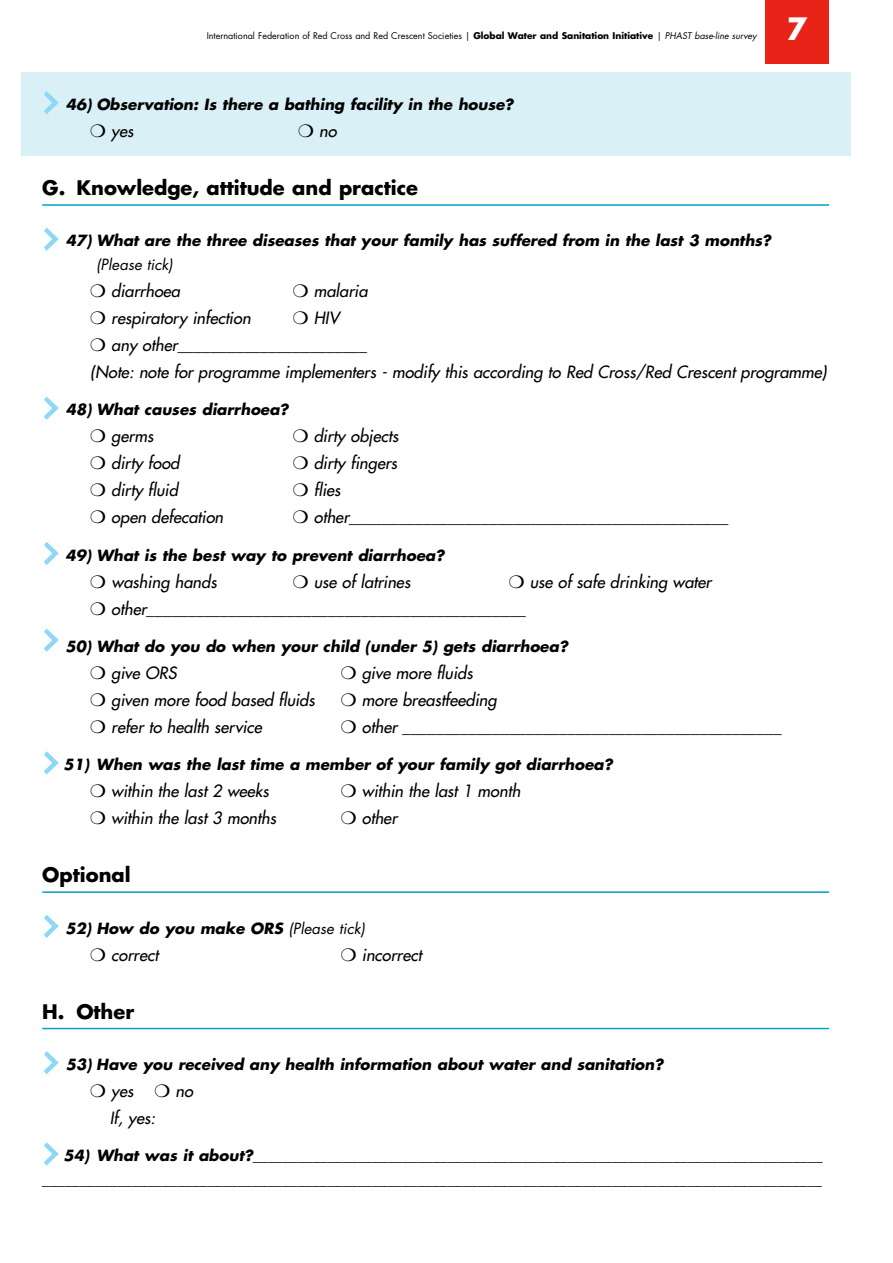
<style>
.page{position:relative;width:893px;height:1263px;background:#fff}
.page>*{position:absolute;margin:0;border:0;box-sizing:border-box;transform-origin:0 0}
.t1{font:700 30px "Futura";color:#fff}
.t2{font:700 19.5px "Futura";color:#000}
.t3{font:italic 16.5px/27px "Futura";color:#000}
.t4{font:italic 700 15px/23.9px "Futura";color:#000;text-align:right}
.t5{font:italic 15px "Futura";color:#000}
.t6{font:9px "Futura";color:#000}
.s1{font-weight:700}
.s2{font-style:italic}
.s3{font-weight:400}
</style>
<div class="page">
<div style="left:21px;top:72px;width:829px;height:83px;background:#d9f1f6"></div>
<div style="left:765px;top:0;width:64px;height:64px;background:#e92317"></div>
<hr style="left:42px;top:204px;width:787px;height:2px;background:#02a0c6">
<hr style="left:42px;top:891px;width:787px;height:2px;background:#02a0c6">
<hr style="left:42px;top:1028px;width:787px;height:1px;background:#02a0c6">
<svg style="left:44px;top:1142px;width:15px;height:24px"></svg>
<svg style="left:44px;top:1051px;width:15px;height:23px"></svg>
<svg style="left:44px;top:915px;width:15px;height:23px"></svg>
<svg style="left:44px;top:751px;width:15px;height:24px"></svg>
<svg style="left:44px;top:629px;width:15px;height:23px"></svg>
<svg style="left:44px;top:542px;width:15px;height:23px"></svg>
<svg style="left:44px;top:397px;width:15px;height:23px"></svg>
<svg style="left:44px;top:228px;width:15px;height:23px"></svg>
<svg style="left:44px;top:91px;width:15px;height:23px"></svg>
<p class="t6" style="left:207px;top:32px;width:551px">International Federation of Red Cross and Red Crescent Societies | <span class="s1">Global Water and Sanitation Initiative</span> | <span class="s2">PHAST base-line survey</span></p>
<h1 class="t1" style="left:787px;top:15px;width:22px">7</h1>
<p class="t4" style="left:66px;top:94px;width:452px">46) Observation: Is there a bathing facility in the house?</p>
<p class="t3" style="left:90px;top:118px;width:48px">❍ yes</p>
<p class="t3" style="left:298px;top:118px;width:43px">❍ no</p>
<p class="t2" style="left:42px;top:179px;width:377px">G. Knowledge, attitude and practice</p>
<p class="t4" style="left:66px;top:230px;width:709px">47) What are the three diseases that your family has suffered from in the last 3 months?</p>
<p class="t5" style="left:96px;top:258px;width:81px">(Please tick)</p>
<p class="t3" style="left:90px;top:279px;width:94px">❍ diarrhoea</p>
<p class="t3" style="left:293px;top:279px;width:79px">❍ malaria</p>
<p class="t3" style="left:90px;top:306px;width:165px">❍ respiratory infection</p>
<p class="t3" style="left:90px;top:306px;width:741px;text-indent:203px">❍ HIV<br>❍ any other_______________________<br>(Note: note for programme implementers - modify this according to Red Cross/Red Crescent programme)</p>
<p class="t4" style="left:66px;top:399px;width:227px">48) What causes diarrhoea?</p>
<p class="t3" style="left:90px;top:424px;width:68px">❍ germs</p>
<p class="t3" style="left:293px;top:424px;width:110px">❍ dirty objects</p>
<p class="t3" style="left:90px;top:451px;width:94px">❍ dirty food</p>
<p class="t3" style="left:293px;top:451px;width:109px">❍ dirty fingers</p>
<p class="t3" style="left:90px;top:478px;width:92px">❍ dirty fluid</p>
<p class="t3" style="left:293px;top:478px;width:52px">❍ flies</p>
<p class="t3" style="left:90px;top:505px;width:137px">❍ open defecation</p>
<p class="t3" style="left:293px;top:505px;width:440px">❍ other______________________________________________</p>
<p class="t4" style="left:65px;top:544px;width:383px">49) What is the best way to prevent diarrhoea?</p>
<p class="t3" style="left:90px;top:569px;width:131px">❍ washing hands</p>
<p class="t3" style="left:293px;top:569px;width:122px">❍ use of latrines</p>
<p class="t3" style="left:90px;top:569px;width:625px;text-indent:419px">❍ use of safe drinking water ❍ other______________________________________________</p>
<p class="t4" style="left:65px;top:636px;width:506px">50) What do you do when your child (under 5) gets diarrhoea?</p>
<p class="t3" style="left:90px;top:660px;width:91px">❍ give ORS</p>
<p class="t3" style="left:341px;top:660px;width:136px">❍ give more fluids</p>
<p class="t3" style="left:90px;top:687px;width:229px">❍ given more food based fluids</p>
<p class="t3" style="left:341px;top:687px;width:160px">❍ more breastfeeding</p>
<p class="t3" style="left:90px;top:714px;width:176px">❍ refer to health service</p>
<p class="t3" style="left:341px;top:714px;width:446px">❍ other ______________________________________________</p>
<p class="t4" style="left:63px;top:754px;width:553px">51) When was the last time a member of your family got diarrhoea?</p>
<p class="t3" style="left:90px;top:779px;width:183px">❍ within the last 2 weeks</p>
<p class="t3" style="left:341px;top:779px;width:184px">❍ within the last 1 month</p>
<p class="t3" style="left:90px;top:806px;width:190px">❍ within the last 3 months</p>
<p class="t3" style="left:341px;top:806px;width:61px">❍ other</p>
<p class="t2" style="left:42px;top:866px;width:90px">Optional</p>
<p class="t4" style="left:65px;top:917px;width:304px">52) How do you make ORS <span class="s3">(Please tick)</span></p>
<p class="t3" style="left:90px;top:942px;width:72px">❍ correct</p>
<p class="t3" style="left:341px;top:942px;width:85px">❍ incorrect</p>
<p class="t2" style="left:42px;top:1003px;width:93px">H. Other</p>
<p class="t4" style="left:66px;top:1054px;width:601px">53) Have you received any health information about water and sanitation?</p>
<p class="t3" style="left:110px;top:1078px;width:88px;text-indent:-19px">❍ yes ❍ no<br>If, yes:</p>
<p class="t4" style="left:42px;top:1145px;width:785px">54) What was it about?____________________________________________________________________________ ________________________________________________________________________________________________________</p>
</div>
